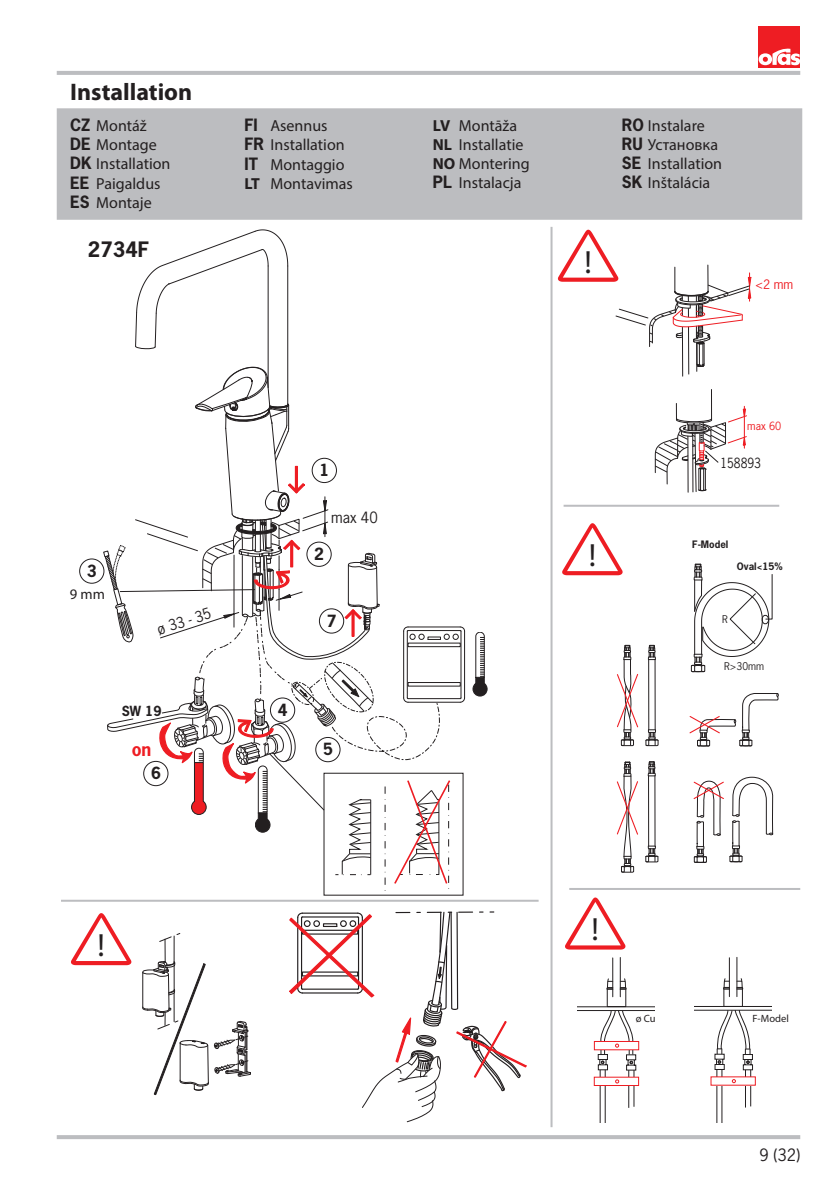
<style>
.page{position:relative;width:840px;height:1191px;background:#fff}
.page>*{position:absolute;margin:0;border:0;box-sizing:border-box;transform-origin:0 0}
.t1{font:32.2px "Myriad";color:#231f20}
.t2{font:700 24px "Myriad Pro";color:#231f20}
.t3{font:700 20px "News Gothic";color:#231f20}
.t4{font:700 17.4px "News Gothic Std";color:#ee1d23}
.t5{font:16px/19.2px "Myriad Pro";color:#231f20}
.t6{font:16px "News Gothic Std";color:#231f20}
.t7{font:700 15.8px "News Gothic";color:#231f20}
.t8{font:14.6px "News Gothic Std";color:#231f20}
.t9{font:14.6px "Myriad";color:#231f20}
.t10{font:14.2px "News Gothic Std";color:#231f20}
.t11{font:13.2px "News Gothic Std";color:#231f20;scale:.89 1}
.t12{font:700 13.2px "News Gothic Std";color:#231f20}
.t13{font:12.2px "News Gothic";color:#ee1d23}
.t14{font:10.6px "Myriad Pro";color:#231f20}
.t15{font:10.6px "News Gothic Std";color:#ee1d23}
.t16{font:10px "News Gothic";color:#231f20}
.t17{font:700 9.6px "News Gothic";color:#231f20}
.s1{font-family:"News Gothic Std";font-weight:700}
.s2{font-weight:700}
</style>
<div class="page">
<hr style="left:57px;top:71px;width:742px;height:4px;background:#bcbdc0">
<hr style="left:57px;top:1135px;width:742px;height:4px;background:#bcbdc0">
<div style="left:758px;top:27px;width:41px;height:41px;background:#ee1d23"></div>
<svg style="left:758px;top:48px;width:41px;height:17px"></svg>
<div style="left:57px;top:108px;width:744px;height:112px;background:#bcbdc0;border:2px solid #bcbdc0"></div>
<hr style="left:687px;top:327px;width:1px;height:47px;background:#231f20">
<hr style="left:681px;top:327px;width:1px;height:49px;background:#231f20">
<hr style="left:710px;top:389px;width:1px;height:31px;background:#231f20">
<hr style="left:692px;top:433px;width:1px;height:59px;background:#231f20">
<hr style="left:687px;top:436px;width:1px;height:56px;background:#231f20">
<svg style="left:654px;top:403px;width:92px;height:88px"></svg>
<svg style="left:557px;top:230px;width:194px;height:141px"></svg>
<hr style="left:550px;top:227px;width:2px;height:900px;background:#bcbdc0">
<hr style="left:569px;top:888px;width:230px;height:2px;background:#bcbdc0">
<svg style="left:690px;top:563px;width:82px;height:109px"></svg>
<svg style="left:562px;top:523px;width:60px;height:52px"></svg>
<svg style="left:689px;top:693px;width:89px;height:53px"></svg>
<svg style="left:693px;top:776px;width:80px;height:87px"></svg>
<svg style="left:645px;top:845px;width:13px;height:17px"></svg>
<svg style="left:647px;top:761px;width:8px;height:15px"></svg>
<hr style="left:654px;top:776px;width:1px;height:70px;background:#231f20">
<hr style="left:647px;top:776px;width:1px;height:70px;background:#231f20">
<svg style="left:645px;top:729px;width:13px;height:17px"></svg>
<svg style="left:647px;top:645px;width:8px;height:15px"></svg>
<hr style="left:654px;top:660px;width:1px;height:70px;background:#231f20">
<hr style="left:648px;top:659px;width:1px;height:70px;background:#231f20">
<svg style="left:617px;top:645px;width:21px;height:101px"></svg>
<svg style="left:616px;top:761px;width:22px;height:111px"></svg>
<hr style="left:563px;top:505px;width:215px;height:2px;background:#bcbdc0">
<svg style="left:565px;top:897px;width:60px;height:52px"></svg>
<div style="left:597px;top:1054px;width:10px;height:5px;border:1px solid #231f20"></div>
<div style="left:597px;top:1064px;width:10px;height:6px;border:1px solid #231f20"></div>
<div style="left:626px;top:1064px;width:9px;height:6px;border:1px solid #231f20"></div>
<hr style="left:633px;top:1070px;width:1px;height:36px;background:#231f20">
<hr style="left:628px;top:1070px;width:1px;height:37px;background:#231f20">
<hr style="left:604px;top:1069px;width:1px;height:54px;background:#231f20">
<hr style="left:599px;top:1070px;width:1px;height:53px;background:#231f20">
<div style="left:594px;top:1077px;width:44px;height:8px;background:#fff"></div>
<hr style="left:577px;top:1010px;width:77px;height:1px;background:#231f20">
<hr style="left:577px;top:1006px;width:77px;height:1px;background:#231f20">
<div style="left:593px;top:1041px;width:45px;height:9px;border:1px solid #ee1d23"></div>
<svg style="left:599px;top:1011px;width:35px;height:54px"></svg>
<div style="left:742px;top:1054px;width:10px;height:5px;border:1px solid #231f20"></div>
<div style="left:742px;top:1064px;width:10px;height:6px;border:1px solid #231f20"></div>
<hr style="left:750px;top:1069px;width:1px;height:37px;background:#231f20">
<hr style="left:744px;top:1069px;width:1px;height:38px;background:#231f20">
<hr style="left:721px;top:1069px;width:1px;height:54px;background:#231f20">
<hr style="left:716px;top:1069px;width:1px;height:54px;background:#231f20">
<svg style="left:710px;top:1076px;width:44px;height:9px"></svg>
<svg style="left:731px;top:1079px;width:4px;height:4px"></svg>
<hr style="left:694px;top:1010px;width:77px;height:1px;background:#231f20">
<hr style="left:694px;top:1006px;width:77px;height:1px;background:#231f20">
<div style="left:606px;top:989px;width:19px;height:17px;border:1px solid #231f20"></div>
<hr style="left:612px;top:958px;width:1px;height:38px;background:#231f20">
<hr style="left:619px;top:957px;width:1px;height:39px;background:#231f20">
<svg style="left:606px;top:975px;width:7px;height:15px"></svg>
<svg style="left:619px;top:975px;width:7px;height:15px"></svg>
<hr style="left:728px;top:957px;width:1px;height:39px;background:#231f20">
<hr style="left:736px;top:957px;width:1px;height:39px;background:#231f20">
<svg style="left:723px;top:975px;width:6px;height:14px"></svg>
<svg style="left:736px;top:975px;width:6px;height:14px"></svg>
<svg style="left:715px;top:1009px;width:36px;height:56px"></svg>
<svg style="left:289px;top:911px;width:238px;height:211px"></svg>
<hr style="left:61px;top:899px;width:477px;height:2px;background:#bcbdc0">
<svg style="left:71px;top:913px;width:60px;height:52px"></svg>
<hr style="left:287px;top:266px;width:1px;height:138px;background:#231f20">
<hr style="left:267px;top:266px;width:1px;height:122px;background:#231f20">
<svg style="left:472px;top:632px;width:15px;height:64px"></svg>
<div style="left:79px;top:558px;width:25px;height:25px;border:1px solid #231f20;border-radius:50%"></div>
<svg style="left:135px;top:229px;width:153px;height:121px"></svg>
<svg style="left:142px;top:933px;width:109px;height:162px"></svg>
<svg style="left:103px;top:366px;width:362px;height:525px"></svg>
<h2 class="t2" style="left:70px;top:76px;width:123px">Installation</h2>
<p class="t5" style="left:70px;top:116px;width:102px"><span class="s1">CZ</span> Montáž<br><span class="s1">DE</span> Montage<br><span class="s1">DK</span> Installation<br><span class="s1">EE</span> Paigaldus<br><span class="s1">ES</span> Montaje</p>
<p class="t5" style="left:244px;top:116px;width:110px"><span class="s1">FI</span> Asennus<br><span class="s1">FR</span> Installation<br><span class="s1">IT</span> Montaggio<br><span class="s2">LT</span> Montavimas</p>
<p class="t5" style="left:432px;top:116px;width:98px"><span class="s2">LV</span> Montāža<br><span class="s2">NL</span> Installatie<br><span class="s2">NO</span> Montering<br><span class="s1">PL</span> Instalacja</p>
<p class="t5" style="left:621px;top:115px;width:102px"><span class="s1">RO</span> Instalare<br><span class="s1">RU</span> Установка<br><span class="s1">SE</span> Installation<br><span class="s1">SK</span> Inštalácia</p>
<p class="t3" style="left:88px;top:236px;width:62px">2734F</p>
<p class="t7" style="left:87px;top:560px;width:11px">3</p>
<p class="t9" style="left:70px;top:587px;width:36px">9 mm</p>
<p class="t10" style="left:155px;top:621px;width:57px;rotate:-18deg">ø 33 - 35</p>
<p class="t12" style="left:122px;top:702px;width:41px">SW 19</p>
<p class="t4" style="left:132px;top:737px;width:21px">on</p>
<p class="t7" style="left:151px;top:763px;width:11px">6</p>
<h1 class="t1" style="left:97px;top:929px;width:9px">!</h1>
<p class="t7" style="left:319px;top:460px;width:11px">1</p>
<p class="t8" style="left:331px;top:508px;width:48px">max 40</p>
<p class="t7" style="left:314px;top:543px;width:11px">2</p>
<p class="t7" style="left:327px;top:611px;width:11px">7</p>
<p class="t7" style="left:277px;top:699px;width:11px">4</p>
<p class="t7" style="left:323px;top:739px;width:11px">5</p>
<h1 class="t1" style="left:584px;top:246px;width:9px">!</h1>
<h1 class="t1" style="left:588px;top:539px;width:9px">!</h1>
<p class="t13" style="left:754px;top:277px;width:40px">&lt;2 mm</p>
<p class="t15" style="left:746px;top:419px;width:36px">max 60</p>
<p class="t11" style="left:720px;top:454px;width:47px">158893</p>
<p class="t17" style="left:691px;top:538px;width:38px">F-Model</p>
<p class="t17" style="left:736px;top:560px;width:47px">Oval&lt;15%</p>
<p class="t16" style="left:721px;top:612px;width:7px">R</p>
<p class="t16" style="left:723px;top:660px;width:41px">R&gt;30mm</p>
<h1 class="t1" style="left:591px;top:913px;width:9px">!</h1>
<p class="t14" style="left:635px;top:1012px;width:21px">ø Cu</p>
<p class="t14" style="left:752px;top:1011px;width:38px">F-Model</p>
<p class="t6" style="left:759px;top:1144px;width:42px">9 (32)</p>
</div>
